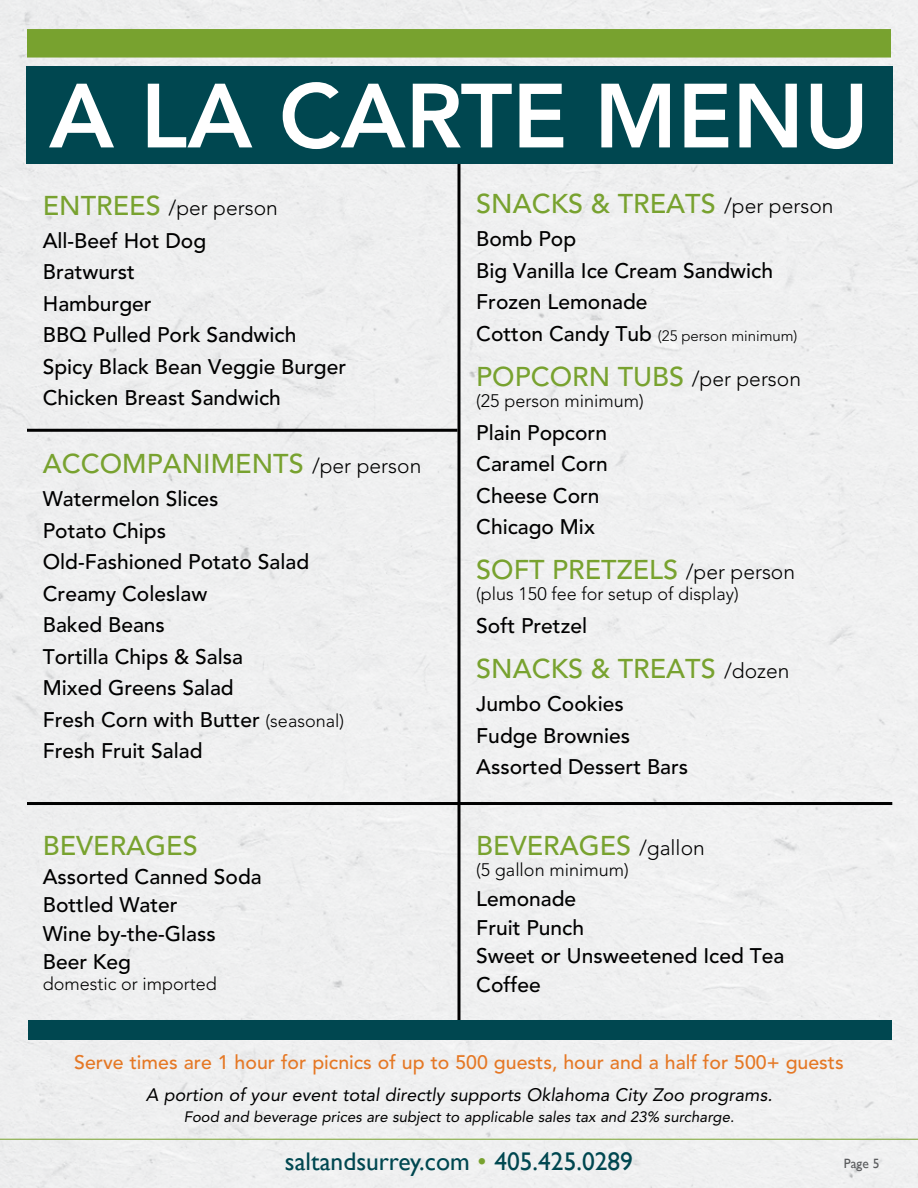
<style>
.page{position:relative;width:918px;height:1188px;background:#eff0f0}
.page>*{position:absolute;margin:0;border:0;box-sizing:border-box;transform-origin:0 0}
.t1{font:800 90px "Avenir LT Std";color:#fff}
.t2{font:500 27px "Avenir LT Std";color:#78a22f}
.t3{font:25.5px "Gill Sans";color:#004750}
.t4{font:500 21px/31.5px "Avenir LT Std";color:#000}
.t5{font:500 19.5px "Avenir LT Std";color:#e57825}
.t6{font:300 18px "Avenir LT Std";color:#000}
.t7{font:italic 18px "Avenir LT Std";color:#000}
.t8{font:italic 15px "Avenir LT Std";color:#000}
.t9{font:300 15px "Avenir LT Std";color:#000}
.t10{font:13.5px "Gill Sans";color:#5a5b5d}
.s1{font-size:27px;color:#78a22f}
.s2{font-weight:300}
.s3{font-weight:300;font-size:21px;color:#000}
.s4{font-weight:500;font-size:21px}
.s5{font-weight:300;font-size:18px}
.s6{color:#78a22f}
</style>
<div class="page">
<hr style="left:0;top:1139px;width:918px;height:1px;background:#78a22f">
<div style="left:27px;top:29px;width:864px;height:29px;background:#78a22f"></div>
<div style="left:26px;top:67px;width:866px;height:97px;background:#004750"></div>
<hr style="left:458px;top:164px;width:2px;height:857px;background:#000">
<hr style="left:27px;top:429px;width:431px;height:3px;background:#000">
<hr style="left:27px;top:802px;width:865px;height:3px;background:#000">
<div style="left:28px;top:1020px;width:864px;height:20px;background:#004750"></div>
<h1 class="t1" style="left:49px;top:63px;width:821px">A LA CARTE MENU</h1>
<p class="t4" style="left:43px;top:192px;width:305px"><span class="s1">ENTREES</span> <span class="s2">/per person<br></span>All-Beef Hot Dog<br>Bratwurst<br>Hamburger<br>BBQ Pulled Pork Sandwich<br>Spicy Black Bean Veggie Burger<br>Chicken Breast Sandwich</p>
<p class="t2" style="left:476px;top:188px;width:359px">SNACKS &amp; TREATS <span class="s3">/per person</span></p>
<p class="t4" style="left:476px;top:224px;width:298px">Bomb Pop<br>Big Vanilla Ice Cream Sandwich<br>Frozen Lemonade</p>
<p class="t9" style="left:476px;top:327px;width:323px"><span class="s4">Cotton Candy Tub</span> (25 person minimum)</p>
<p class="t2" style="left:476px;top:361px;width:326px">POPCORN TUBS <span class="s3">/per person</span></p>
<p class="t6" style="left:476px;top:390px;width:169px">(25 person minimum)</p>
<p class="t4" style="left:476px;top:417px;width:133px">Plain Popcorn<br>Caramel Corn<br>Cheese Corn<br>Chicago Mix</p>
<p class="t2" style="left:476px;top:554px;width:320px">SOFT PRETZELS <span class="s3">/per person</span></p>
<p class="t6" style="left:476px;top:584px;width:264px">(plus 150 fee for setup of display)</p>
<p class="t4" style="left:476px;top:611px;width:112px">Soft Pretzel</p>
<p class="t2" style="left:476px;top:653px;width:315px">SNACKS &amp; TREATS <span class="s3">/dozen</span></p>
<p class="t4" style="left:476px;top:689px;width:213px">Jumbo Cookies<br>Fudge Brownies<br>Assorted Dessert Bars</p>
<p class="t2" style="left:43px;top:448px;width:380px">ACCOMPANIMENTS <span class="s3">/per person</span></p>
<p class="t4" style="left:43px;top:484px;width:303px">Watermelon Slices<br>Potato Chips<br>Old-Fashioned Potato Salad<br>Creamy Coleslaw<br>Baked Beans<br>Tortilla Chips &amp; Salsa<br>Mixed Greens Salad<br>Fresh Corn with Butter <span class="s5">(seasonal)<br></span>Fresh Fruit Salad</p>
<p class="t2" style="left:43px;top:830px;width:157px">BEVERAGES</p>
<p class="t4" style="left:43px;top:863px;width:221px;line-height:28.5px">Assorted Canned Soda<br>Bottled Water<br>Wine by-the-Glass<br>Beer Keg</p>
<p class="t6" style="left:43px;top:973px;width:176px">domestic or imported</p>
<p class="t2" style="left:476px;top:830px;width:230px">BEVERAGES <span class="s3">/gallon</span></p>
<p class="t6" style="left:476px;top:859px;width:154px">(5 gallon minimum)</p>
<p class="t4" style="left:476px;top:885px;width:310px;line-height:28.5px">Lemonade<br>Fruit Punch<br>Sweet or Unsweetened Iced Tea<br>Coffee</p>
<p class="t5" style="left:74px;top:1051px;width:771px">Serve times are 1 hour for picnics of up to 500 guests, hour and a half for 500+ guests</p>
<p class="t7" style="left:146px;top:1084px;width:628px">A portion of your event total directly supports Oklahoma City Zoo programs.</p>
<p class="t8" style="left:184px;top:1108px;width:552px">Food and beverage prices are subject to applicable sales tax and 23% surcharge.</p>
<p class="t3" style="left:285px;top:1147px;width:350px">saltandsurrey.com <span class="s6">•</span> 405.425.0289</p>
<p class="t10" style="left:844px;top:1156px;width:37px">Page 5</p>
</div>
